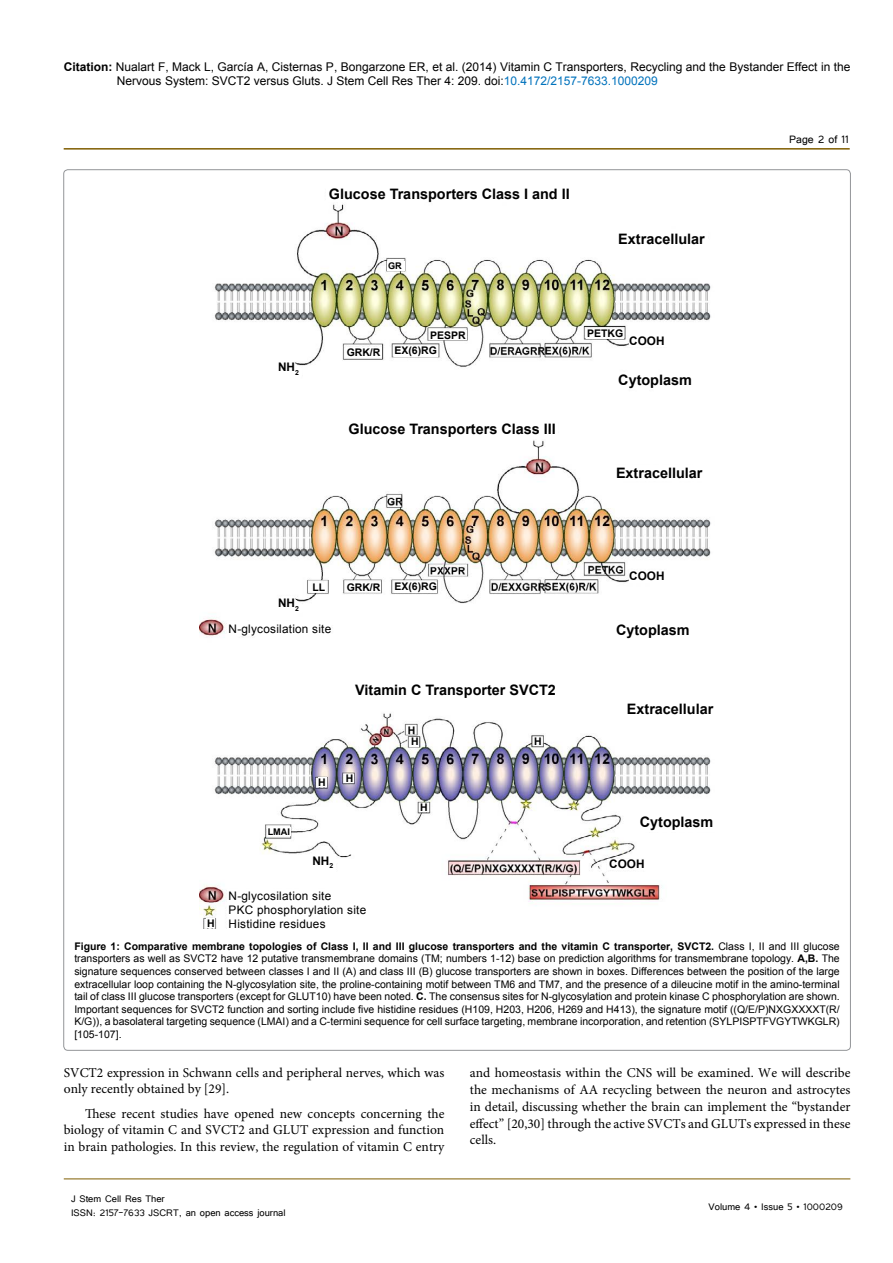
<style>
.page{position:relative;width:893px;height:1263px;background:#fff}
.page>*{position:absolute;margin:0;border:0;box-sizing:border-box;transform-origin:0 0}
.t1{font:700 14.4px "Arial";color:#000}
.t2{font:13.5px/16.8px "Minion Pro";color:#000;text-align:justify}
.t3{font:13.5px "Tunga";color:#000}
.t4{font:12px/14.4px "Arial";color:#000}
.t5{font:12px/14.4px "Tunga";color:#000}
.t6{font:11.85px/14.1px "Arial";letter-spacing:.02em;color:#000}
.t7{font:700 11.85px "Arial";color:#000}
.t8{font:10.5px/12.6px "Arial";color:#000;text-align:justify}
.t9{font:700 10.5px/11.4px "Arial";color:#000;text-align:center}
.t10{font:700 9.15px "Arial";color:#000}
.s1{font-weight:700}
.s2{color:#0072bc}
</style>
<div class="page">
<hr style="left:64px;top:148px;width:786px;height:2px;background:#7f5d00">
<hr style="left:64px;top:1179px;width:786px;height:1px;background:#7f5d00">
<img style="left:200px;top:202px;width:511px;height:726px">
<div style="left:387px;top:261px;width:18px;height:10px;background:#fff"></div>
<div style="left:614px;top:229px;width:94px;height:18px;background:#fff"></div>
<svg style="left:271px;top:353px;width:34px;height:30px"></svg>
<div style="left:346px;top:347px;width:36px;height:10px;background:#fff"></div>
<div style="left:394px;top:346px;width:44px;height:11px;background:#fff"></div>
<div style="left:430px;top:330px;width:36px;height:10px;background:#fff"></div>
<div style="left:586px;top:329px;width:37px;height:9px;background:#fff"></div>
<div style="left:629px;top:334px;width:38px;height:13px;background:#fff"></div>
<div style="left:618px;top:372px;width:75px;height:16px;background:#fff"></div>
<div style="left:346px;top:419px;width:212px;height:19px;background:#fff"></div>
<div style="left:614px;top:465px;width:92px;height:16px;background:#fff"></div>
<div style="left:394px;top:582px;width:43px;height:11px;background:#fff"></div>
<div style="left:346px;top:582px;width:35px;height:10px;background:#fff"></div>
<div style="left:312px;top:583px;width:14px;height:9px;background:#fff"></div>
<svg style="left:271px;top:596px;width:36px;height:20px"></svg>
<div style="left:227px;top:621px;width:104px;height:15px;background:#fff"></div>
<div style="left:629px;top:570px;width:38px;height:13px;background:#fff"></div>
<div style="left:614px;top:621px;width:79px;height:19px;background:#fff"></div>
<div style="left:350px;top:679px;width:213px;height:20px;background:#fff"></div>
<div style="left:625px;top:699px;width:89px;height:24px;background:#fff"></div>
<div style="left:639px;top:815px;width:75px;height:17px;background:#fff"></div>
<div style="left:607px;top:859px;width:40px;height:10px;background:#fff"></div>
<div style="left:534px;top:737px;width:8px;height:9px;background:#fff"></div>
<div style="left:420px;top:803px;width:8px;height:9px;background:#fff"></div>
<div style="left:411px;top:737px;width:8px;height:9px;background:#fff"></div>
<div style="left:407px;top:725px;width:9px;height:9px;background:#fff"></div>
<div style="left:346px;top:774px;width:8px;height:9px;background:#fff"></div>
<div style="left:318px;top:778px;width:8px;height:9px;background:#fff"></div>
<div style="left:267px;top:827px;width:23px;height:9px;background:#fff"></div>
<div style="left:310px;top:854px;width:26px;height:21px;background:#fff"></div>
<div style="left:207px;top:919px;width:8px;height:9px;background:#fff"></div>
<div style="left:227px;top:889px;width:143px;height:40px;background:#fff"></div>
<p class="t4" style="left:117px;top:60px;width:735px;text-indent:-53px"><span class="s1">Citation:</span> Nualart F, Mack L, García A, Cisternas P, Bongarzone ER, et al. (2014) Vitamin C Transporters, Recycling and the Bystander Effect in the<br>Nervous System: SVCT2 versus Gluts. J Stem Cell Res Ther 4: 209. doi:<span class="s2">10.4172/2157-7633.1000209</span></p>
<p class="t7" style="left:278px;top:359px;width:22px">NH<sub>2</sub></p>
<h1 class="t1" style="left:329px;top:184px;width:242px">Glucose Transporters Class I and II</h1>
<p class="t10" style="left:388px;top:260px;width:15px">GR</p>
<h1 class="t1" style="left:618px;top:229px;width:88px">Extracellular</h1>
<p class="t9" style="left:347px;top:346px;width:35px">GRK/R</p>
<p class="t9" style="left:430px;top:330px;width:37px">PESPR</p>
<p class="t9" style="left:587px;top:328px;width:38px">PETKG</p>
<p class="t7" style="left:629px;top:333px;width:37px">COOH</p>
<p class="t9" style="left:394px;top:345px;width:44px">EX(6)RG</p>
<h1 class="t1" style="left:618px;top:370px;width:75px">Cytoplasm</h1>
<h1 class="t1" style="left:349px;top:419px;width:209px">Glucose Transporters Class III</h1>
<h1 class="t1" style="left:616px;top:463px;width:88px">Extracellular</h1>
<p class="t9" style="left:312px;top:582px;width:14px">LL</p>
<p class="t9" style="left:347px;top:582px;width:35px">GRK/R</p>
<p class="t6" style="left:229px;top:622px;width:104px">N-glycosilation site</p>
<p class="t7" style="left:278px;top:595px;width:22px">NH<sub>2</sub></p>
<p class="t9" style="left:394px;top:581px;width:44px">EX(6)RG</p>
<p class="t9" style="left:207px;top:918px;width:9px">H</p>
<h1 class="t1" style="left:355px;top:680px;width:202px">Vitamin C Transporter SVCT2</h1>
<p class="t10" style="left:268px;top:825px;width:24px">LMAI</p>
<p class="t9" style="left:318px;top:777px;width:9px">H</p>
<p class="t9" style="left:346px;top:773px;width:9px">H</p>
<p class="t7" style="left:312px;top:852px;width:22px">NH<sub>2</sub></p>
<p class="t6" style="left:229px;top:888px;width:139px">N-glycosilation site<br>PKC phosphorylation site<br>Histidine residues</p>
<p class="t9" style="left:408px;top:724px;width:12px">H<br>H</p>
<p class="t9" style="left:420px;top:802px;width:9px">H</p>
<p class="t9" style="left:534px;top:736px;width:9px">H</p>
<p class="t7" style="left:629px;top:568px;width:37px">COOH</p>
<h1 class="t1" style="left:616px;top:620px;width:75px">Cytoplasm</h1>
<h1 class="t1" style="left:627px;top:700px;width:88px">Extracellular</h1>
<h1 class="t1" style="left:640px;top:812px;width:75px">Cytoplasm</h1>
<p class="t7" style="left:609px;top:856px;width:37px">COOH</p>
<p class="t3" style="left:789px;top:131px;width:61px">Page 2 of 11</p>
<p class="t8" style="left:74px;top:940px;width:767px"><span class="s1">Figure 1: Comparative membrane topologies of Class I, II and III glucose transporters and the vitamin C transporter, SVCT2.</span> Class I, II and III glucose transporters as well as SVCT2 have 12 putative transmembrane domains (TM; numbers 1-12) base on prediction algorithms for transmembrane topology. <span class="s1">A,B.</span> The signature sequences conserved between classes I and II (A) and class III (B) glucose transporters are shown in boxes. Differences between the position of the large extracellular loop containing the N-glycosylation site, the proline-containing motif between TM6 and TM7, and the presence of a dileucine motif in the amino-terminal tail of class III glucose transporters (except for GLUT10) have been noted. <span class="s1">C.</span> The consensus sites for N-glycosylation and protein kinase C phosphorylation are shown.<br>Important sequences for SVCT2 function and sorting include five histidine residues (H109, H203, H206, H269 and H413), the signature motif ((Q/E/P)NXGXXXXT(R/ K/G)), a basolateral targeting sequence (LMAI) and a C-termini sequence for cell surface targeting, membrane incorporation, and retention (SYLPISPTFVGYTWKGLR) [105-107].</p>
<p class="t2" style="left:64px;top:1065px;width:382px;line-height:16.2px">SVCT2 expression in Schwann cells and peripheral nerves, which was only recently obtained by [29].</p>
<p class="t2" style="left:64px;top:1106px;width:382px;line-height:16.2px;text-indent:21px">These recent studies have opened new concepts concerning the biology of vitamin C and SVCT2 and GLUT expression and function in brain pathologies. In this review, the regulation of vitamin C entry</p>
<p class="t5" style="left:71px;top:1190px;width:216px">J Stem Cell Res Ther<br>ISSN: 2157-7633 JSCRT, an open access journal</p>
<p class="t2" style="left:470px;top:1064px;width:382px">and homeostasis within the CNS will be examined. We will describe the mechanisms of AA recycling between the neuron and astrocytes in detail, discussing whether the brain can implement the “bystander effect” [20,30] through the active SVCTs and GLUTs expressed in these cells.</p>
<p class="t5" style="left:709px;top:1199px;width:136px">Volume 4 • Issue 5 • 1000209</p>
</div>
